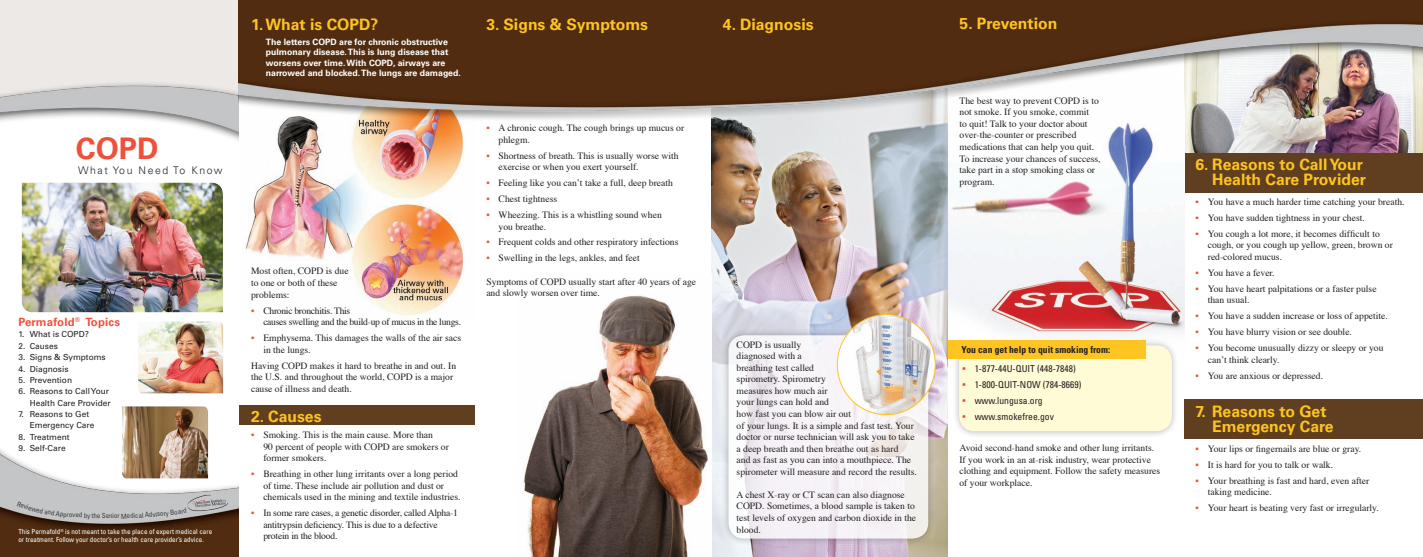
<style>
.page{position:relative;width:1423px;height:557px;background:#fff}
.page>*{position:absolute;margin:0;border:0;box-sizing:border-box;transform-origin:0 0}
.t1{font:700 29.75px "Univers";color:#ef503c}
.t2{font:700 15.75px/14.9px "Univers";color:#fec422;text-align:right}
.t3{font:700 11.38px "Univers";letter-spacing:.02em;color:#ef503c}
.t4{font:300 10.5px "Univers";letter-spacing:.15em;color:#231f20}
.t5{font:9.62px/11.5px "Times";color:#231f20}
.t6{font:9.62px/11.5px "Times";letter-spacing:-.02em;color:#231f20}
.t7{font:condensed 9.62px "Univers";color:#231f20}
.t8{font:9.62px/11.5px "Times";letter-spacing:-.03em;color:#231f20}
.t9{font:700 condensed 9.62px "Univers";color:#231f20}
.t10{font:700 8.75px/10.5px "Univers";color:#fff}
.t11{font:8.31px/11.4px "Univers";color:#231f20;text-align:right}
.t12{font:condensed 7px/7.9px "Univers";color:#fff}
.t13{font:condensed 7px "Univers";letter-spacing:-.01em;color:#3e3e3f}
.s1{color:#ef503c}
</style>
<div class="page">
<div style="left:1184px;top:399px;width:239px;height:40px;background:#5f3f1f"></div>
<img style="left:1185px;top:147px;width:238px;height:6px">
<div style="left:1184px;top:153px;width:239px;height:40px;background:#5f3f1f"></div>
<img style="left:948px;top:147px;width:236px;height:190px">
<img style="left:711px;top:147px;width:237px;height:409px">
<div style="left:721px;top:328px;width:214px;height:217px;background:#231f20;opacity:.4"></div>
<svg style="left:728px;top:335px;width:200px;height:203px;fill:#f6f3f7"></svg>
<img style="left:524px;top:295px;width:184px;height:261px">
<div style="left:239px;top:405px;width:235px;height:20px;background:#5f3f1f"></div>
<img style="left:246px;top:147px;width:218px;height:168px">
<img style="left:0;top:0;width:239px;height:556px">
<img style="left:239px;top:0;width:1184px;height:147px">
<svg style="left:187px;top:494px;width:41px;height:17px"></svg>
<img style="left:135px;top:318px;width:91px;height:77px">
<img style="left:119px;top:403px;width:91px;height:77px">
<div style="left:952px;top:338px;width:227px;height:100px;background:#231f20;opacity:.4"></div>
<div style="left:959px;top:345px;width:213px;height:86px;background:#fffbd6;border-radius:16px"></div>
<div style="left:948px;top:340px;width:197px;height:18px;background:#fec422"></div>
<img style="left:837px;top:314px;width:98px;height:100px">
<svg style="left:0;top:553px;width:3px;height:4px"></svg>
<svg style="left:17px;top:501px;width:12px;height:8px"></svg>
<svg style="left:44px;top:510px;width:19px;height:7px"></svg>
<h1 class="t1" style="left:76px;top:130px;width:84px">COPD</h1>
<p class="t4" style="left:78px;top:164px;width:146px">What You Need To Know</p>
<p class="t3" style="left:18px;top:315px;width:103px">Permafold<sup>®</sup> Topics</p>
<p class="t11" style="left:18px;top:329px;width:72px">1. What is COPD?</p>
<p class="t11" style="left:18px;top:340px;width:41px">2. Causes</p>
<p class="t11" style="left:18px;top:351px;width:89px">3. Signs &amp; Symptoms</p>
<p class="t11" style="left:18px;top:363px;width:52px">4. Diagnosis</p>
<p class="t11" style="left:18px;top:374px;width:55px">5. Prevention</p>
<p class="t11" style="left:18px;top:385px;width:94px">6. Reasons to Call Your<br>Health Care Provider</p>
<p class="t11" style="left:30px;top:408px;width:66px;text-align:left;text-indent:-11px">7. Reasons to Get<br>Emergency Care</p>
<p class="t11" style="left:18px;top:431px;width:53px">8. Treatment</p>
<p class="t11" style="left:18px;top:442px;width:49px">9. Self-Care</p>
<p class="t13" style="left:29px;top:503px;width:17px;rotate:13deg">ewed</p>
<p class="t13" style="left:64px;top:509px;width:26px;rotate:3deg">proved b</p>
<p class="t13" style="left:87px;top:510px;width:15px;rotate:2deg">y the</p>
<p class="t13" style="left:102px;top:511px;width:19px">Senior</p>
<p class="t13" style="left:121px;top:511px;width:24px;rotate:-3deg">Medical</p>
<p class="t13" style="left:144px;top:510px;width:25px;rotate:-5deg">Advisory</p>
<p class="t13" style="left:169px;top:508px;width:18px;rotate:-8deg">Board</p>
<p class="t12" style="left:18px;top:527px;width:195px">This Permafold<sup>®</sup> is not meant to take the place of expert medical care or treatment. Follow your doctor’s or health care provider’s advice.</p>
<h2 class="t2" style="left:251px;top:17px;width:129px">1. What is COPD?</h2>
<p class="t10" style="left:266px;top:36px;width:197px">The letters COPD are for chronic obstructive pulmonary disease. This is lung disease that worsens over time. With COPD, airways are narrowed and blocked. The lungs are damaged.</p>
<p class="t5" style="left:251px;top:266px;width:99px">Most often, COPD is due to one or both of these problems:</p>
<p class="t8" style="left:263px;top:305px;width:199px;text-indent:-12px"><span class="s1">•</span> Chronic bronchitis. This<br>causes swelling and the build-up of mucus in the lungs.</p>
<p class="t5" style="left:263px;top:332px;width:199px;text-indent:-12px"><span class="s1">•</span> Emphysema. This damages the walls of the air sacs in the lungs.</p>
<p class="t5" style="left:251px;top:360px;width:207px">Having COPD makes it hard to breathe in and out. In the U.S. and throughout the world, COPD is a major cause of illness and death.</p>
<h2 class="t2" style="left:251px;top:409px;width:72px">2. Causes</h2>
<p class="t5" style="left:263px;top:429px;width:187px;text-indent:-12px"><span class="s1">•</span> Smoking. This is the main cause. More than<br>90 percent of people with COPD are smokers or former smokers.</p>
<p class="t5" style="left:263px;top:468px;width:199px;text-indent:-12px"><span class="s1">•</span> Breathing in other lung irritants over a long period of time. These include air pollution and dust or chemicals used in the mining and textile industries.</p>
<p class="t6" style="left:263px;top:507px;width:196px;text-indent:-12px"><span class="s1">•</span> In some rare cases, a genetic disorder, called Alpha-1 antitrypsin deficiency. This is due to a defective protein in the blood.</p>
<h2 class="t2" style="left:486px;top:17px;width:163px">3. Signs &amp; Symptoms</h2>
<p class="t5" style="left:499px;top:123px;width:187px;text-indent:-12px"><span class="s1">•</span> A chronic cough. The cough brings up mucus or phlegm.</p>
<p class="t5" style="left:499px;top:150px;width:182px;text-indent:-12px"><span class="s1">•</span> Shortness of breath. This is usually worse with exercise or when you exert yourself.</p>
<p class="t5" style="left:486px;top:177px;width:188px"><span class="s1">•</span> Feeling like you can’t take a full, deep breath</p>
<p class="t5" style="left:486px;top:193px;width:72px"><span class="s1">•</span> Chest tightness</p>
<p class="t5" style="left:499px;top:209px;width:165px;text-indent:-12px"><span class="s1">•</span> Wheezing. This is a whistling sound when you breathe.</p>
<p class="t5" style="left:486px;top:237px;width:194px"><span class="s1">•</span> Frequent colds and other respiratory infections</p>
<p class="t5" style="left:486px;top:253px;width:155px"><span class="s1">•</span> Swelling in the legs, ankles, and feet</p>
<p class="t5" style="left:486px;top:276px;width:211px">Symptoms of COPD usually start after 40 years of age and slowly worsen over time.</p>
<h2 class="t2" style="left:723px;top:17px;width:92px">4. Diagnosis</h2>
<p class="t5" style="left:736px;top:339px;width:182px">COPD is usually<br>diagnosed with a<br>breathing test called<br>spirometry. Spirometry<br>measures how much air<br>your lungs can hold and<br>how fast you can blow air out<br>of your lungs. It is a simple and fast test. Your doctor or nurse technician will ask you to take a deep breath and then breathe out as hard<br>and as fast as you can into a mouthpiece. The spirometer will measure and record the results.</p>
<p class="t5" style="left:736px;top:489px;width:181px">A chest X-ray or CT scan can also diagnose COPD. Sometimes, a blood sample is taken to test levels of oxygen and carbon dioxide in the blood.</p>
<h2 class="t2" style="left:959px;top:16px;width:99px">5. Prevention</h2>
<p class="t5" style="left:959px;top:95px;width:142px">The best way to prevent COPD is to not smoke. If you smoke, commit<br>to quit! Talk to your doctor about over-the-counter or prescribed medications that can help you quit.<br>To increase your chances of success, take part in a stop smoking class or program.</p>
<p class="t9" style="left:961px;top:343px;width:150px">You can get help to quit smoking from:</p>
<p class="t7" style="left:962px;top:362px;width:115px"><span class="s1">•</span> 1-877-44U-QUIT (448-7848)</p>
<p class="t7" style="left:962px;top:378px;width:120px"><span class="s1">•</span> 1-800-QUIT-NOW (784-8669)</p>
<p class="t7" style="left:962px;top:394px;width:82px"><span class="s1">•</span> www.lungusa.org</p>
<p class="t7" style="left:962px;top:410px;width:93px"><span class="s1">•</span> www.smokefree.gov</p>
<p class="t5" style="left:959px;top:442px;width:202px">Avoid second-hand smoke and other lung irritants.<br>If you work in an at-risk industry, wear protective clothing and equipment. Follow the safety measures of your workplace.</p>
<h2 class="t2" style="left:1195px;top:157px;width:172px">6. Reasons to Call Your<br>Health Care Provider</h2>
<p class="t5" style="left:1195px;top:196px;width:211px"><span class="s1">•</span> You have a much harder time catching your breath.</p>
<p class="t5" style="left:1195px;top:212px;width:171px"><span class="s1">•</span> You have sudden tightness in your chest.</p>
<p class="t5" style="left:1208px;top:228px;width:187px;text-indent:-12px"><span class="s1">•</span> You cough a lot more, it becomes difficult to cough, or you cough up yellow, green, brown or red-colored mucus.</p>
<p class="t5" style="left:1195px;top:267px;width:81px"><span class="s1">•</span> You have a fever.</p>
<p class="t5" style="left:1208px;top:283px;width:170px;text-indent:-12px"><span class="s1">•</span> You have heart palpitations or a faster pulse than usual.</p>
<p class="t5" style="left:1195px;top:311px;width:194px"><span class="s1">•</span> You have a sudden increase or loss of appetite.</p>
<p class="t5" style="left:1195px;top:327px;width:158px"><span class="s1">•</span> You have blurry vision or see double.</p>
<p class="t5" style="left:1208px;top:343px;width:177px;text-indent:-12px"><span class="s1">•</span> You become unusually dizzy or sleepy or you can’t think clearly.</p>
<p class="t5" style="left:1195px;top:370px;width:129px"><span class="s1">•</span> You are anxious or depressed.</p>
<h2 class="t2" style="left:1212px;top:404px;width:123px;text-align:left;text-indent:-17px">7. Reasons to Get<br>Emergency Care</h2>
<p class="t5" style="left:1195px;top:443px;width:167px"><span class="s1">•</span> Your lips or fingernails are blue or gray.</p>
<p class="t5" style="left:1195px;top:459px;width:139px"><span class="s1">•</span> It is hard for you to talk or walk.</p>
<p class="t5" style="left:1208px;top:475px;width:163px;text-indent:-12px"><span class="s1">•</span> Your breathing is fast and hard, even after taking medicine.</p>
<p class="t5" style="left:1195px;top:502px;width:185px"><span class="s1">•</span> Your heart is beating very fast or irregularly.</p>
</div>
